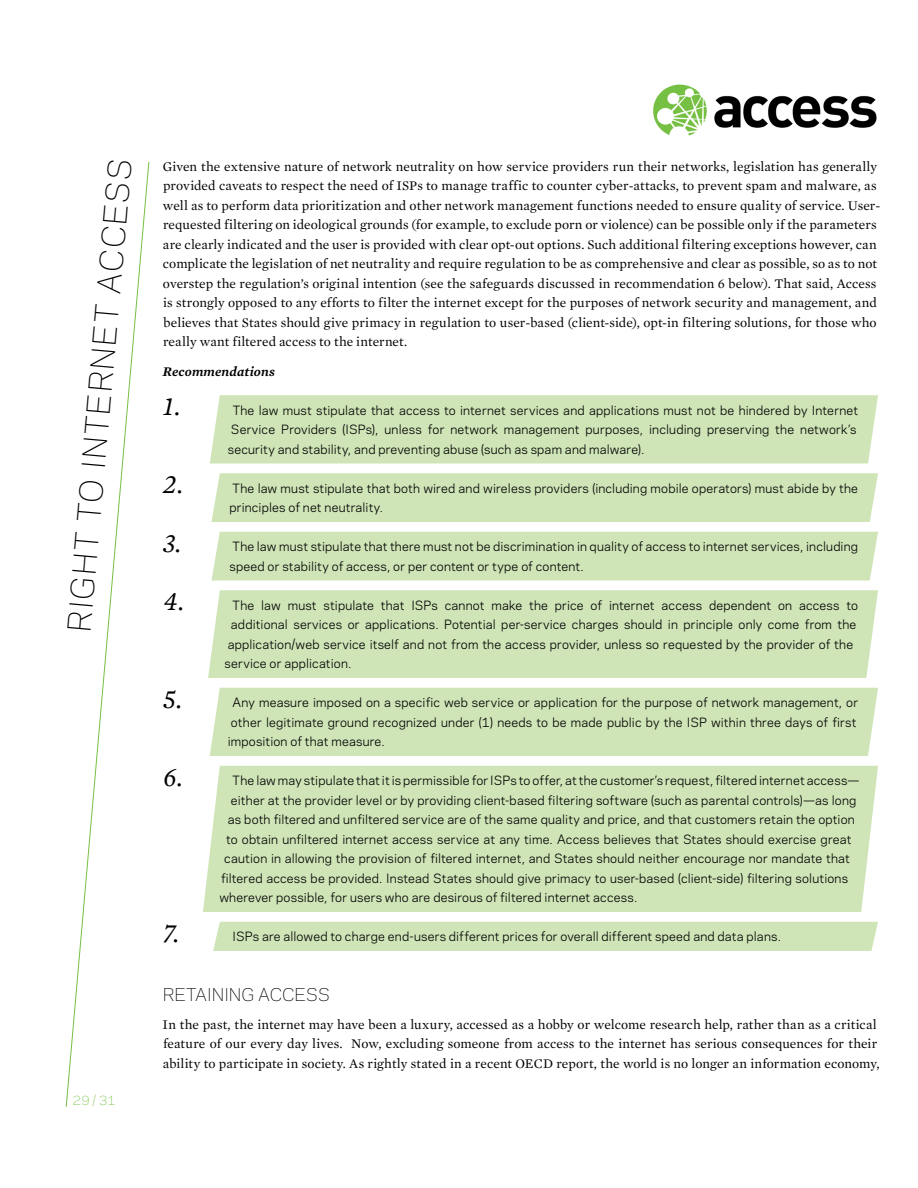
<style>
.page{position:relative;width:918px;height:1188px;background:#fff}
.page>*{position:absolute;margin:0;border:0;box-sizing:border-box;transform-origin:0 0}
.t1{font:300 30px "Galaxie Polaris";color:#000}
.t2{font:italic 27px "Mercury Text G1";color:#000}
.t3{font:300 16.5px "Galaxie Polaris";color:#000}
.t4{font:13.5px/19.5px "Mercury Text G1 Roman";letter-spacing:.005em;color:#000}
.t5{font:italic 600 13.5px "Mercury Text G2";letter-spacing:.01em;color:#000}
.t6{font:12px/19.5px "Galaxie Polaris";letter-spacing:.015em;color:#000}
.t7{font:300 12px "Galaxie Polaris";color:#76c043}
</style>
<div class="page">
<img style="left:653px;top:84px;width:224px;height:52px">
<svg style="left:65px;top:162px;width:85px;height:945px"></svg>
<div style="left:210px;top:395px;width:668px;height:68px;background:#cfe5b7"></div>
<div style="left:210px;top:688px;width:668px;height:68px;background:#cfe5b7"></div>
<div style="left:208px;top:590px;width:670px;height:88px;background:#cfe5b7"></div>
<div style="left:203px;top:766px;width:675px;height:146px;background:#cfe5b7"></div>
<div style="left:211px;top:473px;width:667px;height:49px;background:#cfe5b7"></div>
<div style="left:213px;top:922px;width:665px;height:29px;background:#cfe5b7"></div>
<div style="left:211px;top:532px;width:667px;height:48px;background:#cfe5b7"></div>
<p class="t1" style="left:86px;top:292px;width:24px;rotate:-85deg">ACCESS</p>
<p class="t1" style="left:57px;top:630px;width:188px;rotate:-85deg">RIGHT TOINTERNET</p>
<p class="t7" style="left:73px;top:1091px;width:44px">29 / 31</p>
<p class="t4" style="left:163px;top:157px;width:719px">Given the extensive nature of network neutrality on how service providers run their networks, legislation has generally provided caveats to respect the need of ISPs to manage traffic to counter cyber-attacks, to prevent spam and malware, as well as to perform data prioritization and other network management functions needed to ensure quality of service. User&shy;requested filtering on ideological grounds (for example, to exclude porn or violence) can be possible only if the parameters are clearly indicated and the user is provided with clear opt-out options. Such additional filtering exceptions however, can complicate the legislation of net neutrality and require regulation to be as comprehensive and clear as possible, so as to not overstep the regulation’s original intention (see the safeguards discussed in recommendation 6 below). That said, Access is strongly opposed to any efforts to filter the internet except for the purposes of network security and management, and believes that States should give primacy in regulation to user-based (client-side), opt-in filtering solutions, for those who really want filtered access to the internet.</p>
<p class="t5" style="left:163px;top:363px;width:114px">Recommendations</p>
<p class="t2" style="left:163px;top:390px;width:18px">1.</p>
<p class="t2" style="left:163px;top:468px;width:21px">2.</p>
<p class="t2" style="left:163px;top:527px;width:19px">3.</p>
<p class="t2" style="left:163px;top:585px;width:22px">4.</p>
<p class="t2" style="left:163px;top:683px;width:20px">5.</p>
<p class="t2" style="left:163px;top:761px;width:21px">6.</p>
<p class="t2" style="left:163px;top:917px;width:17px">7.</p>
<p class="t6" style="left:228px;top:400px;width:632px;text-indent:5px">The law must stipulate that access to internet services and applications must not be hindered by Internet<br>Service Providers (ISPs), unless for network management purposes, including preserving the network’s security and stability, and preventing abuse (such as spam and malware).</p>
<p class="t6" style="left:229px;top:478px;width:630px">The law must stipulate that both wired and wireless providers (including mobile operators) must abide by the principles of net neutrality.</p>
<p class="t6" style="left:229px;top:536px;width:630px">The law must stipulate that there must not be discrimination in quality of access to internet services, including speed or stability of access, or per content or type of content.</p>
<p class="t6" style="left:233px;top:595px;width:627px">The law must stipulate that ISPs cannot make the price of internet access dependent on access to</p>
<p class="t6" style="left:231px;top:614px;width:627px">additional services or applications. Potential per-service charges should in principle only come from the</p>
<p class="t6" style="left:228px;top:634px;width:627px">application/web service itself and not from the access provider, unless so requested by the provider of the</p>
<p class="t6" style="left:225px;top:653px;width:128px">service or application.</p>
<p class="t6" style="left:228px;top:692px;width:632px;text-indent:5px">Any measure imposed on a specific web service or application for the purpose of network management, or other legitimate ground recognized under (1) needs to be made public by the ISP within three days of first imposition of that measure.</p>
<p class="t6" style="left:233px;top:770px;width:628px">The law may stipulate thatitis permissible forISPs to offer, atthe customer’s request, filtered internet access—</p>
<p class="t6" style="left:231px;top:790px;width:627px">either at the provider level or by providing client-based filtering software (such as parental controls)—as long</p>
<p class="t6" style="left:228px;top:809px;width:629px">as both filtered and unfiltered service are of the same quality and price, and that customers retain the option</p>
<p class="t6" style="left:226px;top:829px;width:627px">to obtain unfiltered internet access service at any time. Access believes that States should exercise great</p>
<p class="t6" style="left:224px;top:848px;width:627px">caution in allowing the provision of filtered internet, and States should neither encourage nor mandate that</p>
<p class="t6" style="left:221px;top:868px;width:629px">filtered access be provided. Instead States should give primacy to user-based (client-side) filtering solutions</p>
<p class="t6" style="left:219px;top:887px;width:420px">wherever possible, for users who are desirous of filtered internet access.</p>
<p class="t6" style="left:233px;top:926px;width:550px">ISPs are allowed to charge end-users different prices for overall different speed and data plans.</p>
<p class="t3" style="left:163px;top:982px;width:168px">RETAINING ACCESS</p>
<p class="t4" style="left:163px;top:1015px;width:719px">In the past, the internet may have been a luxury, accessed as a hobby or welcome research help, rather than as a critical feature of our every day lives. Now, excluding someone from access to the internet has serious consequences for their ability to participate in society. As rightly stated in a recent OECD report, the world is no longer an information economy,</p>
</div>
